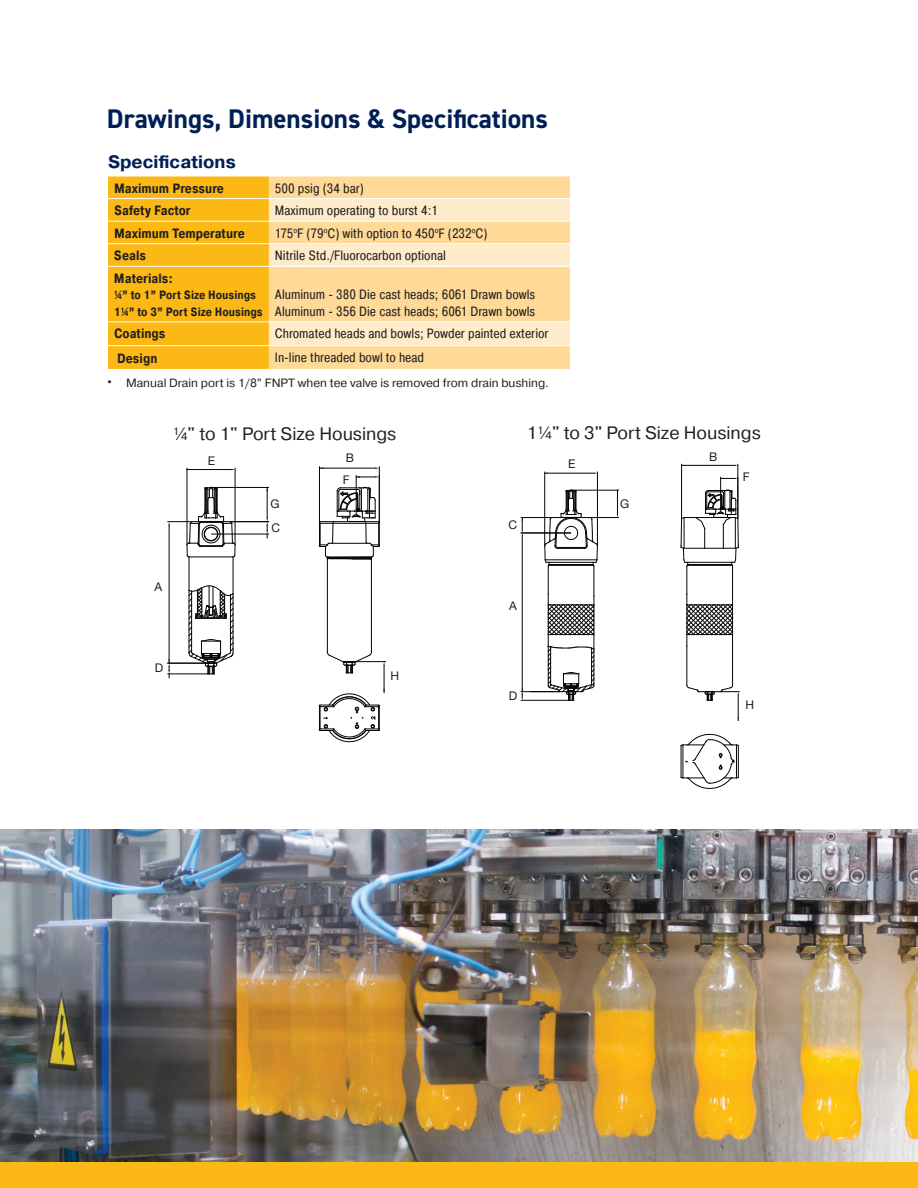
<style>
.page{position:relative;width:918px;height:1188px;background:#fff}
.page>*{position:absolute;margin:0;border:0;box-sizing:border-box;transform-origin:0 0}
.t1{font:700 27px "DIN2014";color:#001f56}
.t2{font:18px "Pragmatica";color:#231f20}
.t3{font:700 18px "Pragmatica";color:#001f56}
.t4{font:13.5px/16.5px "Pragmatica Cond";color:#231f20}
.t5{font:700 13.5px "Pragmatica Cond";color:#231f20}
.t6{font:12px "Pragmatica";color:#231f20}
.t7{font:700 12px/16.5px "Pragmatica Cond";color:#231f20}
.t8{font:12px/23.2px "Helvetica Neue LT Std";color:#231f20}
.s1{font-size:15px}
</style>
<div class="page">
<div style="left:0;top:1161px;width:918px;height:27px;background:#fcb814"></div>
<div style="left:108px;top:177px;width:161px;height:192px;background:#fcb814"></div>
<div style="left:269px;top:177px;width:301px;height:192px;background:#fed998"></div>
<svg style="left:269px;top:199px;width:301px;height:146px;background:#fee1af"></svg>
<hr style="left:108px;top:198px;width:161px;height:1px;background:#fff">
<hr style="left:269px;top:198px;width:301px;height:1px;background:#fff">
<hr style="left:108px;top:221px;width:161px;height:1px;background:#fff">
<hr style="left:269px;top:221px;width:301px;height:1px;background:#fff">
<hr style="left:108px;top:243px;width:161px;height:1px;background:#fff">
<hr style="left:269px;top:243px;width:301px;height:1px;background:#fff">
<hr style="left:108px;top:266px;width:161px;height:1px;background:#fff">
<hr style="left:269px;top:266px;width:301px;height:1px;background:#fff">
<hr style="left:108px;top:322px;width:161px;height:1px;background:#fff">
<hr style="left:269px;top:322px;width:301px;height:1px;background:#fff">
<hr style="left:108px;top:345px;width:161px;height:1px;background:#fff">
<hr style="left:269px;top:345px;width:301px;height:1px;background:#fff">
<svg style="left:168px;top:487px;width:68px;height:191px"></svg>
<hr style="left:187px;top:468px;width:1px;height:76px;background:#050504">
<hr style="left:235px;top:468px;width:1px;height:76px;background:#050504">
<hr style="left:187px;top:469px;width:44px;height:1px;background:#050504">
<hr style="left:213px;top:487px;width:55px;height:1px;background:#050504">
<hr style="left:267px;top:487px;width:1px;height:31px;background:#050504">
<hr style="left:231px;top:521px;width:37px;height:1px;background:#050504">
<hr style="left:212px;top:534px;width:56px;height:1px;background:#050504">
<svg style="left:267px;top:518px;width:1px;height:20px"></svg>
<hr style="left:319px;top:467px;width:1px;height:55px;background:#050504">
<hr style="left:379px;top:467px;width:1px;height:55px;background:#050504">
<hr style="left:319px;top:468px;width:56px;height:1px;background:#050504">
<hr style="left:356px;top:476px;width:1px;height:38px;background:#050504">
<svg style="left:356px;top:476px;width:23px;height:2px"></svg>
<svg style="left:319px;top:487px;width:66px;height:255px"></svg>
<img style="left:0;top:829px;width:918px;height:332px">
<svg style="left:681px;top:734px;width:58px;height:55px"></svg>
<hr style="left:521px;top:517px;width:31px;height:1px;background:#040503">
<hr style="left:597px;top:472px;width:1px;height:73px;background:#040503">
<hr style="left:544px;top:472px;width:1px;height:73px;background:#040503">
<hr style="left:545px;top:473px;width:49px;height:1px;background:#040503">
<svg style="left:531px;top:488px;width:87px;height:213px"></svg>
<hr style="left:521px;top:700px;width:47px;height:1px;background:#040503">
<hr style="left:720px;top:477px;width:1px;height:35px;background:#040503">
<svg style="left:721px;top:478px;width:17px;height:1px"></svg>
<hr style="left:681px;top:464px;width:1px;height:54px;background:#040503">
<hr style="left:738px;top:464px;width:1px;height:54px;background:#040503">
<hr style="left:682px;top:465px;width:53px;height:1px;background:#040503">
<svg style="left:681px;top:490px;width:58px;height:231px"></svg>
<hr style="left:521px;top:533px;width:50px;height:1px;background:#040503">
<hr style="left:521px;top:691px;width:38px;height:1px;background:#040503">
<hr style="left:522px;top:536px;width:1px;height:156px;background:#040503">
<svg style="left:522px;top:518px;width:1px;height:18px"></svg>
<h1 class="t1" style="left:107px;top:100px;width:442px">Drawings, Dimensions &amp; Specifications</h1>
<h2 class="t3" style="left:108px;top:151px;width:129px">Specifications</h2>
<p class="t5" style="left:114px;top:180px;width:111px">Maximum Pressure</p>
<p class="t4" style="left:275px;top:180px;width:91px">500 psig (34 bar)</p>
<p class="t5" style="left:114px;top:202px;width:78px">Safety Factor</p>
<p class="t4" style="left:275px;top:202px;width:165px">Maximum operating to burst 4:1</p>
<p class="t5" style="left:114px;top:225px;width:132px">Maximum Temperature</p>
<p class="t4" style="left:275px;top:225px;width:214px">175<sup>o</sup>F (79<sup>o</sup>C) with option to 450<sup>o</sup>F (232<sup>o</sup>C)</p>
<p class="t5" style="left:114px;top:247px;width:34px">Seals</p>
<p class="t4" style="left:275px;top:247px;width:173px">Nitrile Std./Fluorocarbon optional</p>
<p class="t5" style="left:114px;top:270px;width:61px">Materials:</p>
<p class="t7" style="left:114px;top:288px;width:150px">¼” to 1” Port Size Housings<br>1¼” to 3” Port Size Housings</p>
<p class="t4" style="left:275px;top:286px;width:262px">Aluminum - 380 Die cast heads; 6061 Drawn bowls<br>Aluminum - 356 Die cast heads; 6061 Drawn bowls</p>
<p class="t5" style="left:114px;top:326px;width:53px">Coatings</p>
<p class="t4" style="left:275px;top:326px;width:275px">Chromated heads and bowls; Powder painted exterior</p>
<p class="t5" style="left:117px;top:350px;width:42px">Design</p>
<p class="t4" style="left:275px;top:349px;width:151px">In-line threaded bowl to head</p>
<p class="t6" style="left:105px;top:376px;width:446px"><span class="s1">•</span> Manual Drain port is 1/8” FNPT when tee valve is removed from drain bushing.</p>
<h2 class="t2" style="left:173px;top:422px;width:225px">¼" to 1" Port Size Housings</h2>
<h2 class="t2" style="left:527px;top:422px;width:236px">1¼" to 3" Port Size Housings</h2>
<p class="t8" style="left:208px;top:449px;width:9px">E</p>
<p class="t8" style="left:155px;top:575px;width:9px">A</p>
<p class="t8" style="left:155px;top:656px;width:10px">D</p>
<p class="t8" style="left:270px;top:492px;width:11px">G<br>C</p>
<p class="t8" style="left:346px;top:446px;width:10px">B</p>
<p class="t8" style="left:343px;top:468px;width:8px">F</p>
<p class="t8" style="left:391px;top:664px;width:10px">H</p>
<p class="t8" style="left:509px;top:513px;width:10px">C</p>
<p class="t8" style="left:509px;top:594px;width:9px">A</p>
<p class="t8" style="left:509px;top:684px;width:10px">D</p>
<p class="t8" style="left:568px;top:452px;width:9px">E</p>
<p class="t8" style="left:620px;top:492px;width:11px">G</p>
<p class="t8" style="left:709px;top:445px;width:10px">B</p>
<p class="t8" style="left:743px;top:465px;width:8px">F</p>
<p class="t8" style="left:745px;top:693px;width:10px">H</p>
</div>
